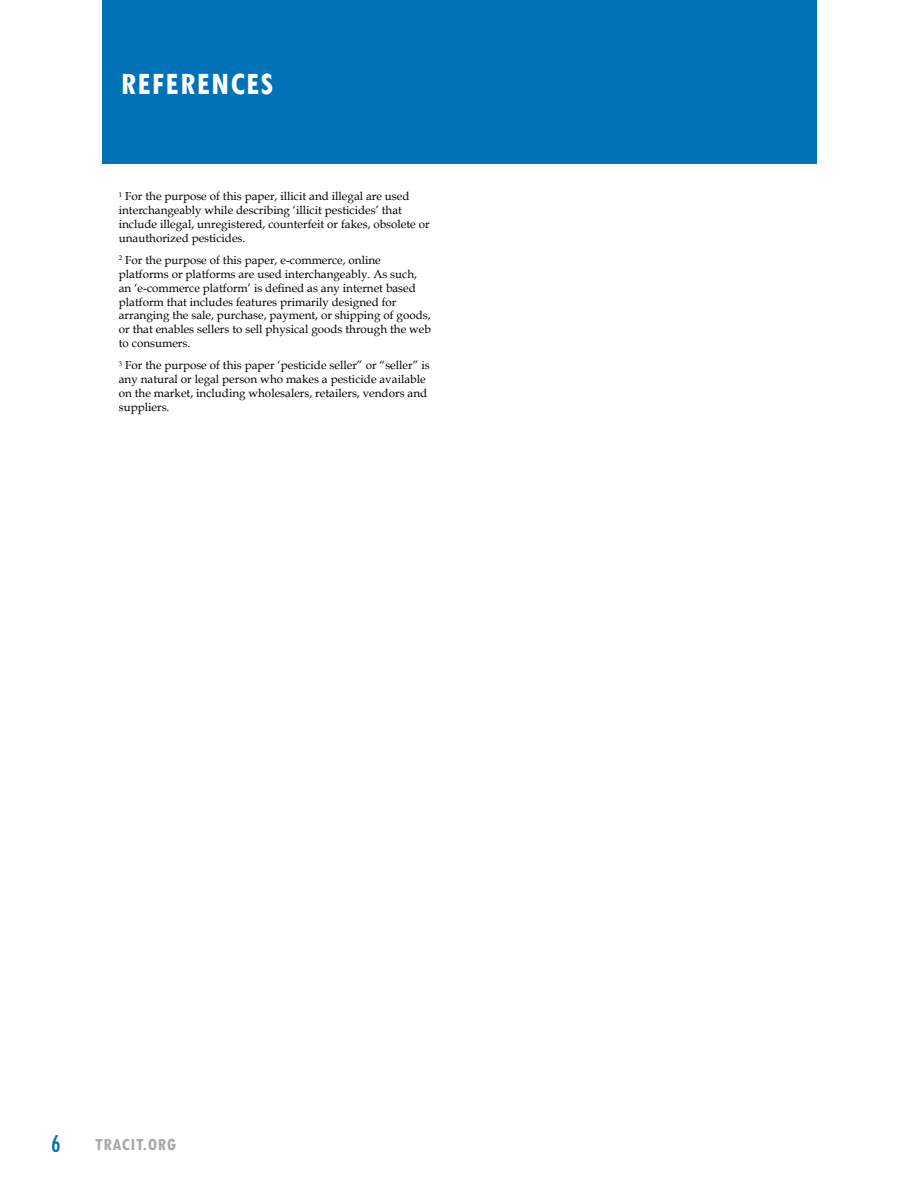
<style>
.page{position:relative;width:918px;height:1188px;background:#fff}
.page>*{position:absolute;margin:0;border:0;box-sizing:border-box;transform-origin:0 0}
.t1{font:700 condensed 33px "Tw Cen";letter-spacing:.04em;color:#fff}
.t2{font:condensed 27px "Tw Cen";color:#0072b5}
.t3{font:700 condensed 18px "Tw Cen";letter-spacing:.04em;color:#a8a9ac}
.t4{font:11.7px/13.8px "Book Antiqua";color:#000}
</style>
<div class="page">
<div style="left:102px;top:0;width:714px;height:163px;background:#0072b5"></div>
<h1 class="t1" style="left:121px;top:64px;width:154px">REFERENCES</h1>
<p class="t4" style="left:119px;top:189px;width:312px"><sup>1</sup> For the purpose of this paper, illicit and illegal are used interchangeably while describing ‘illicit pesticides’ that include illegal, unregistered, counterfeit or fakes, obsolete or unauthorized pesticides.</p>
<p class="t4" style="left:119px;top:253px;width:313px"><sup>2</sup> For the purpose of this paper, e-commerce, online platforms or platforms are used interchangeably. As such, an ‘e-commerce platform’ is defined as any internet based platform that includes features primarily designed for arranging the sale, purchase, payment, or shipping of goods, or that enables sellers to sell physical goods through the web to consumers.</p>
<p class="t4" style="left:119px;top:358px;width:312px"><sup>3</sup> For the purpose of this paper ‘pesticide seller” or “seller” is any natural or legal person who makes a pesticide available on the market, including wholesalers, retailers, vendors and suppliers.</p>
<h2 class="t2" style="left:51px;top:1127px;width:11px">6</h2>
<h3 class="t3" style="left:95px;top:1134px;width:82px">TRACIT.ORG</h3>
</div>
